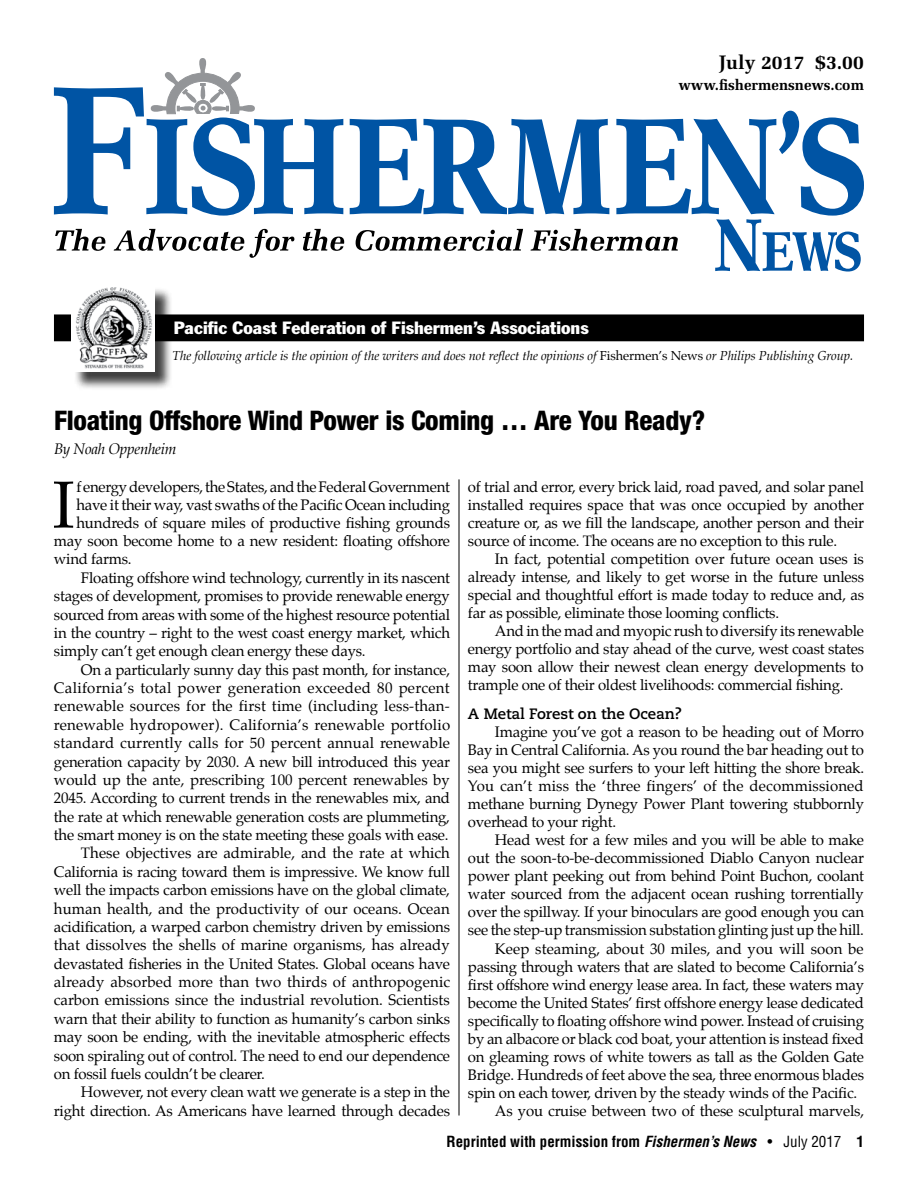
<style>
.page{position:relative;width:918px;height:1188px;background:#fff}
.page>*{position:absolute;margin:0;border:0;box-sizing:border-box;transform-origin:0 0}
.t1{font:66.6px "Palatino";color:#000}
.t2{font:800 condensed 27px "Helvetica Neue";letter-spacing:-.01em;color:#000}
.t3{font:700 19.5px "Melior";color:#000}
.t4{font:condensed 17.55px "Franklin Gothic";color:#fff;scale:1.12 1}
.t5{font:15px/18px "Palatino";letter-spacing:-.015em;color:#000;text-align:justify}
.t6{font:15px "Palatino";letter-spacing:.01em;color:#000}
.t7{font:15px "Palatino";letter-spacing:.005em;color:#000}
.t8{font:700 condensed 15px "Helvetica";color:#000}
.t9{font:15px "Palatino";letter-spacing:.02em;color:#000}
.t10{font:700 15px "Caecilia LT Std";letter-spacing:-.005em;color:#000}
.t11{font:700 15px "Melior";color:#000}
.t12{font:italic 15px "Palatino";letter-spacing:-.02em;color:#000}
.t13{font:italic 12.75px "Palatino";letter-spacing:-.005em;color:#000}
.s1{font-style:normal}
.s2{font-style:italic}
.s3{font-weight:400}
</style>
<div class="page">
<div style="left:54px;top:315px;width:810px;height:26px;background:#000"></div>
<div style="left:54px;top:314px;width:810px;height:27px;border:1px solid #000"></div>
<div style="left:74px;top:287px;width:99px;height:103px;background:#000;opacity:.75"></div>
<img style="left:72px;top:287px;width:82px;height:85px">
<svg style="left:54px;top:58px;width:289px;height:158px"></svg>
<svg style="left:55px;top:229px;width:50px;height:22px"></svg>
<svg style="left:114px;top:229px;width:181px;height:29px"></svg>
<svg style="left:303px;top:229px;width:41px;height:22px"></svg>
<svg style="left:350px;top:111px;width:514px;height:161px"></svg>
<hr style="left:459px;top:479px;width:1px;height:637px;background:#000">
<h3 class="t3" style="left:719px;top:51px;width:147px">July 2017 $3.00</h3>
<p class="t11" style="left:678px;top:76px;width:187px">www.fishermensnews.com</p>
<p class="t4" style="left:174px;top:317px;width:372px">Pacific Coast Federation of Fishermen’s Associations</p>
<p class="t13" style="left:172px;top:346px;width:682px">The following article is the opinion of the writers and does not reflect the opinions of <span class="s1">Fishermen’s News</span> or Philips Publishing Group.</p>
<h2 class="t2" style="left:54px;top:403px;width:653px">Floating Offshore Wind Power is Coming … Are You Ready?</h2>
<p class="t12" style="left:54px;top:437px;width:124px">By Noah Oppenheim</p>
<h1 class="t1" style="left:52px;top:450px;width:24px">I</h1>
<p class="t5" style="left:76px;top:478px;width:375px">f energy developers, the States, and the Federal Government</p>
<p class="t5" style="left:468px;top:478px;width:398px">of trial and error, every brick laid, road paved, and solar panel installed requires space that was once occupied by another creature or, as we fill the landscape, another person and their source of income. The oceans are no exception to this rule.</p>
<p class="t5" style="left:468px;top:550px;width:398px;text-indent:27px">In fact, potential competition over future ocean uses is already intense, and likely to get worse in the future unless special and thoughtful effort is made today to reduce and, as far as possible, eliminate those looming conflicts.</p>
<p class="t5" style="left:468px;top:622px;width:398px;text-indent:27px">And in the mad and myopic rush to diversify its renewable energy portfolio and stay ahead of the curve, west coast states may soon allow their newest clean energy developments to trample one of their oldest livelihoods: commercial fishing.</p>
<p class="t10" style="left:468px;top:705px;width:216px">A Metal Forest on the Ocean?</p>
<p class="t5" style="left:468px;top:723px;width:398px;text-indent:27px">Imagine you’ve got a reason to be heading out of Morro Bay in Central California. As you round the bar heading out to sea you might see surfers to your left hitting the shore break.<br>You can’t miss the ‘three fingers’ of the decommissioned methane burning Dynegy Power Plant towering stubbornly overhead to your right.</p>
<p class="t5" style="left:495px;top:831px;width:371px">Head west for a few miles and you will be able to make</p>
<p class="t5" style="left:468px;top:849px;width:398px">out the soon-to-be-decommissioned Diablo Canyon nuclear</p>
<p class="t5" style="left:468px;top:867px;width:398px">power plant peeking out from behind Point Buchon, coolant</p>
<p class="t5" style="left:468px;top:885px;width:397px">water sourced from the adjacent ocean rushing torrentially</p>
<p class="t5" style="left:468px;top:903px;width:398px">over the spillway. If your binoculars are good enough you can</p>
<p class="t5" style="left:468px;top:921px;width:398px">see the step-up transmission substation glinting just up the hill.</p>
<p class="t7" style="left:495px;top:936px;width:370px">Keep steaming, about 30 miles, and you will soon be</p>
<p class="t5" style="left:468px;top:957px;width:398px">passing through waters that are slated to become California’s</p>
<p class="t5" style="left:468px;top:975px;width:398px">first offshore wind energy lease area. In fact, these waters may</p>
<p class="t5" style="left:468px;top:993px;width:398px">become the United States’ first offshore energy lease dedicated</p>
<p class="t5" style="left:468px;top:1011px;width:398px">specifically to floating offshore wind power. Instead of cruising</p>
<p class="t5" style="left:468px;top:1029px;width:398px">by an albacore or black cod boat, your attention is instead fixed</p>
<p class="t5" style="left:468px;top:1048px;width:398px">on gleaming rows of white towers as tall as the Golden Gate</p>
<p class="t5" style="left:468px;top:1066px;width:398px">Bridge. Hundreds of feet above the sea, three enormous blades</p>
<p class="t5" style="left:468px;top:1084px;width:391px">spin on each tower, driven by the steady winds of the Pacific.</p>
<p class="t5" style="left:495px;top:1102px;width:371px">As you cruise between two of these sculptural marvels,</p>
<p class="t8" style="left:447px;top:1132px;width:419px">Reprinted with permission from <span class="s2">Fishermen’s News</span> <span class="s3">• July 2017</span> 1</p>
<p class="t5" style="left:76px;top:496px;width:375px">have it their way, vast swaths of the Pacific Ocean including</p>
<p class="t5" style="left:76px;top:514px;width:375px">hundreds of square miles of productive fishing grounds</p>
<p class="t5" style="left:54px;top:532px;width:398px">may soon become home to a new resident: floating offshore</p>
<p class="t5" style="left:54px;top:550px;width:79px">wind farms.</p>
<p class="t5" style="left:81px;top:569px;width:371px">Floating offshore wind technology, currently in its nascent</p>
<p class="t5" style="left:54px;top:587px;width:397px">stages of development, promises to provide renewable energy</p>
<p class="t5" style="left:54px;top:605px;width:398px">sourced from areas with some of the highest resource potential</p>
<p class="t5" style="left:54px;top:624px;width:398px">in the country – right to the west coast energy market, which</p>
<p class="t5" style="left:54px;top:642px;width:313px">simply can’t get enough clean energy these days.</p>
<p class="t5" style="left:81px;top:661px;width:371px">On a particularly sunny day this past month, for instance,</p>
<p class="t9" style="left:54px;top:676px;width:397px">California’s total power generation exceeded 80 percent</p>
<p class="t6" style="left:54px;top:694px;width:397px">renewable sources for the first time (including less-than-</p>
<p class="t6" style="left:54px;top:712px;width:398px">renewable hydropower). California’s renewable portfolio</p>
<p class="t6" style="left:54px;top:731px;width:398px">standard currently calls for 50 percent annual renewable</p>
<p class="t5" style="left:54px;top:752px;width:398px">generation capacity by 2030. A new bill introduced this year</p>
<p class="t5" style="left:54px;top:771px;width:397px">would up the ante, prescribing 100 percent renewables by</p>
<p class="t5" style="left:54px;top:789px;width:398px">2045. According to current trends in the renewables mix, and</p>
<p class="t5" style="left:54px;top:808px;width:398px">the rate at which renewable generation costs are plummeting,</p>
<p class="t5" style="left:54px;top:826px;width:396px">the smart money is on the state meeting these goals with ease.</p>
<p class="t7" style="left:81px;top:841px;width:371px">These objectives are admirable, and the rate at which</p>
<p class="t5" style="left:54px;top:863px;width:398px">California is racing toward them is impressive. We know full</p>
<p class="t5" style="left:54px;top:881px;width:398px">well the impacts carbon emissions have on the global climate,</p>
<p class="t7" style="left:54px;top:896px;width:397px">human health, and the productivity of our oceans. Ocean</p>
<p class="t5" style="left:54px;top:918px;width:398px">acidification, a warped carbon chemistry driven by emissions</p>
<p class="t5" style="left:54px;top:936px;width:397px">that dissolves the shells of marine organisms, has already</p>
<p class="t5" style="left:54px;top:955px;width:398px">devastated fisheries in the United States. Global oceans have</p>
<p class="t6" style="left:54px;top:970px;width:398px">already absorbed more than two thirds of anthropogenic</p>
<p class="t5" style="left:54px;top:991px;width:397px">carbon emissions since the industrial revolution. Scientists</p>
<p class="t5" style="left:54px;top:1010px;width:398px">warn that their ability to function as humanity’s carbon sinks</p>
<p class="t5" style="left:54px;top:1028px;width:398px">may soon be ending, with the inevitable atmospheric effects</p>
<p class="t5" style="left:54px;top:1046px;width:398px">soon spiraling out of control. The need to end our dependence</p>
<p class="t5" style="left:54px;top:1065px;width:212px">on fossil fuels couldn’t be clearer.</p>
<p class="t5" style="left:81px;top:1083px;width:371px">However, not every clean watt we generate is a step in the</p>
<p class="t5" style="left:54px;top:1102px;width:398px">right direction. As Americans have learned through decades</p>
</div>
